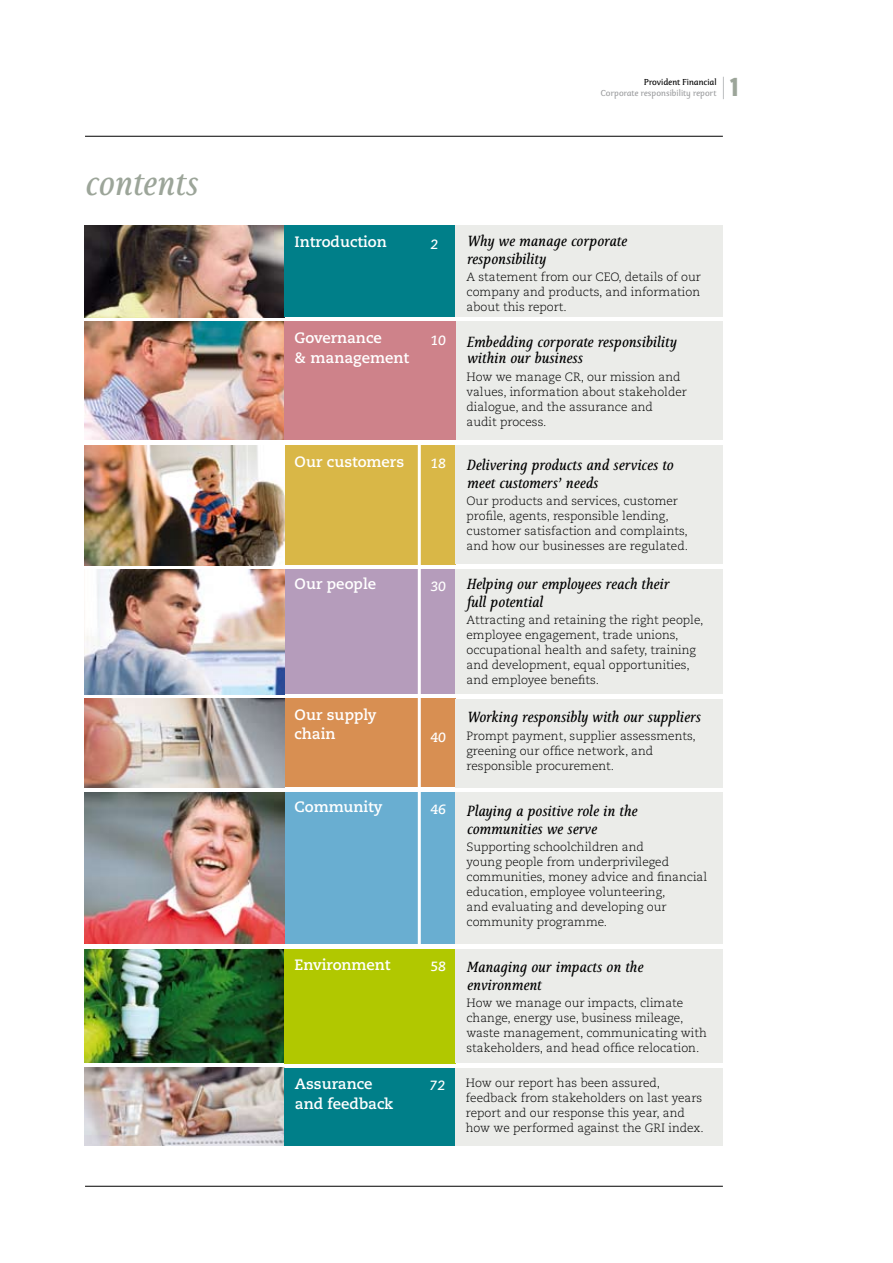
<style>
.page{position:relative;width:893px;height:1263px;background:#fff}
.page>*{position:absolute;margin:0;border:0;box-sizing:border-box;transform-origin:0 0}
.t1{font:italic 38.7px "Sassoon";color:#9ca599}
.t2{font:25.5px "Leitura Headline Sans";color:#9ca599}
.t3{font:italic 16.5px/18px "Sassoon";color:#000}
.t4{font:700 15px/19.5px "Caecilia";color:#fff}
.t5{font:italic 700 13.35px "Caecilia";color:#fff}
.t6{font:300 12px/15px "Caecilia";color:#000}
.t7{font:9.75px "Sassoon";color:#9c9d9f}
.t8{font:9.75px "Sassoon";color:#000}
</style>
<div class="page">
<svg style="left:723px;top:77px;width:1px;height:22px"></svg>
<hr style="left:85px;top:136px;width:638px;height:1px;background:#000">
<hr style="left:85px;top:1186px;width:638px;height:1px;background:#000">
<div style="left:285px;top:445px;width:171px;height:120px;background:#d9b747"></div>
<div style="left:456px;top:445px;width:267px;height:119px;background:#ebece9"></div>
<div style="left:285px;top:569px;width:171px;height:125px;background:#b59cbb"></div>
<div style="left:456px;top:569px;width:267px;height:125px;background:#ebece9"></div>
<div style="left:285px;top:699px;width:171px;height:88px;background:#d88f52"></div>
<div style="left:456px;top:699px;width:267px;height:88px;background:#ebece9"></div>
<div style="left:285px;top:792px;width:171px;height:152px;background:#69aed1"></div>
<div style="left:456px;top:792px;width:267px;height:152px;background:#ebece9"></div>
<hr style="left:418px;top:214px;width:3px;height:943px;background:#fff">
<img style="left:85px;top:225px;width:200px;height:92px">
<img style="left:85px;top:321px;width:200px;height:119px">
<img style="left:85px;top:445px;width:200px;height:120px">
<img style="left:85px;top:569px;width:200px;height:125px">
<img style="left:85px;top:699px;width:200px;height:88px">
<img style="left:85px;top:792px;width:200px;height:152px">
<img style="left:85px;top:949px;width:200px;height:113px">
<img style="left:85px;top:1068px;width:200px;height:77px">
<div style="left:285px;top:225px;width:171px;height:92px;background:#007f89"></div>
<div style="left:456px;top:225px;width:267px;height:92px;background:#ebece9"></div>
<div style="left:285px;top:321px;width:171px;height:119px;background:#ce828a"></div>
<div style="left:456px;top:321px;width:267px;height:119px;background:#ebece9"></div>
<div style="left:285px;top:949px;width:171px;height:114px;background:#b1c800"></div>
<div style="left:456px;top:949px;width:267px;height:114px;background:#ebece9"></div>
<div style="left:285px;top:1068px;width:171px;height:77px;background:#007f89"></div>
<div style="left:456px;top:1068px;width:267px;height:77px;background:#ebece9"></div>
<h1 class="t1" style="left:84px;top:160px;width:115px">contents</h1>
<p class="t8" style="left:644px;top:76px;width:74px">Provident Financial</p>
<p class="t7" style="left:600px;top:87px;width:118px">Corporate responsibility report</p>
<h2 class="t2" style="left:730px;top:78px;width:9px">1</h2>
<p class="t4" style="left:295px;top:233px;width:94px">Introduction</p>
<p class="t5" style="left:430px;top:237px;width:9px">2</p>
<p class="t4" style="left:295px;top:329px;width:116px">Governance<br>&amp; management</p>
<p class="t5" style="left:430px;top:333px;width:17px">10</p>
<p class="t4" style="left:295px;top:452px;width:111px">Our customers</p>
<p class="t5" style="left:430px;top:455px;width:17px">18</p>
<p class="t4" style="left:295px;top:575px;width:83px">Our people</p>
<p class="t5" style="left:430px;top:578px;width:17px">30</p>
<p class="t4" style="left:295px;top:705px;width:84px">Our supply chain</p>
<p class="t5" style="left:430px;top:730px;width:17px">40</p>
<p class="t4" style="left:295px;top:797px;width:90px">Community</p>
<p class="t5" style="left:430px;top:801px;width:17px">46</p>
<p class="t4" style="left:295px;top:955px;width:97px">Environment</p>
<p class="t5" style="left:430px;top:958px;width:17px">58</p>
<p class="t4" style="left:295px;top:1075px;width:100px">Assurance and feedback</p>
<p class="t5" style="left:430px;top:1077px;width:17px">72</p>
<p class="t3" style="left:466px;top:231px;width:161px">Why we manage corporate responsibility</p>
<p class="t6" style="left:466px;top:270px;width:236px;text-align:justify">A statement from our CEO, details of our company and products, and information about this report.</p>
<p class="t3" style="left:466px;top:333px;width:211px;line-height:16.5px">Embedding corporate responsibility within our business</p>
<p class="t6" style="left:466px;top:369px;width:222px">How we manage CR, our mission and values, information about stakeholder dialogue, and the assurance and<br>audit process.</p>
<p class="t3" style="left:466px;top:456px;width:208px">Delivering products and services to meet customers’ needs</p>
<p class="t6" style="left:466px;top:494px;width:223px">Our products and services, customer profile, agents, responsible lending, customer satisfaction and complaints, and how our businesses are regulated.</p>
<p class="t3" style="left:466px;top:575px;width:204px">Helping our employees reach their full potential</p>
<p class="t6" style="left:466px;top:613px;width:238px">Attracting and retaining the right people, employee engagement, trade unions, occupational health and safety, training and development, equal opportunities, and employee benefits.</p>
<p class="t3" style="left:466px;top:708px;width:235px">Working responsibly with our suppliers</p>
<p class="t6" style="left:466px;top:728px;width:231px">Prompt payment, supplier assessments, greening our office network, and responsible procurement.</p>
<p class="t3" style="left:466px;top:801px;width:172px">Playing a positive role in the communities we serve</p>
<p class="t6" style="left:466px;top:840px;width:242px">Supporting schoolchildren and<br>young people from underprivileged communities, money advice and financial education, employee volunteering,<br>and evaluating and developing our community programme.</p>
<p class="t3" style="left:466px;top:957px;width:178px">Managing our impacts on the environment</p>
<p class="t6" style="left:466px;top:996px;width:242px">How we manage our impacts, climate change, energy use, business mileage, waste management, communicating with stakeholders, and head office relocation.</p>
<p class="t6" style="left:466px;top:1076px;width:240px">How our report has been assured, feedback from stakeholders on last years report and our response this year, and how we performed against the GRI index.</p>
</div>
